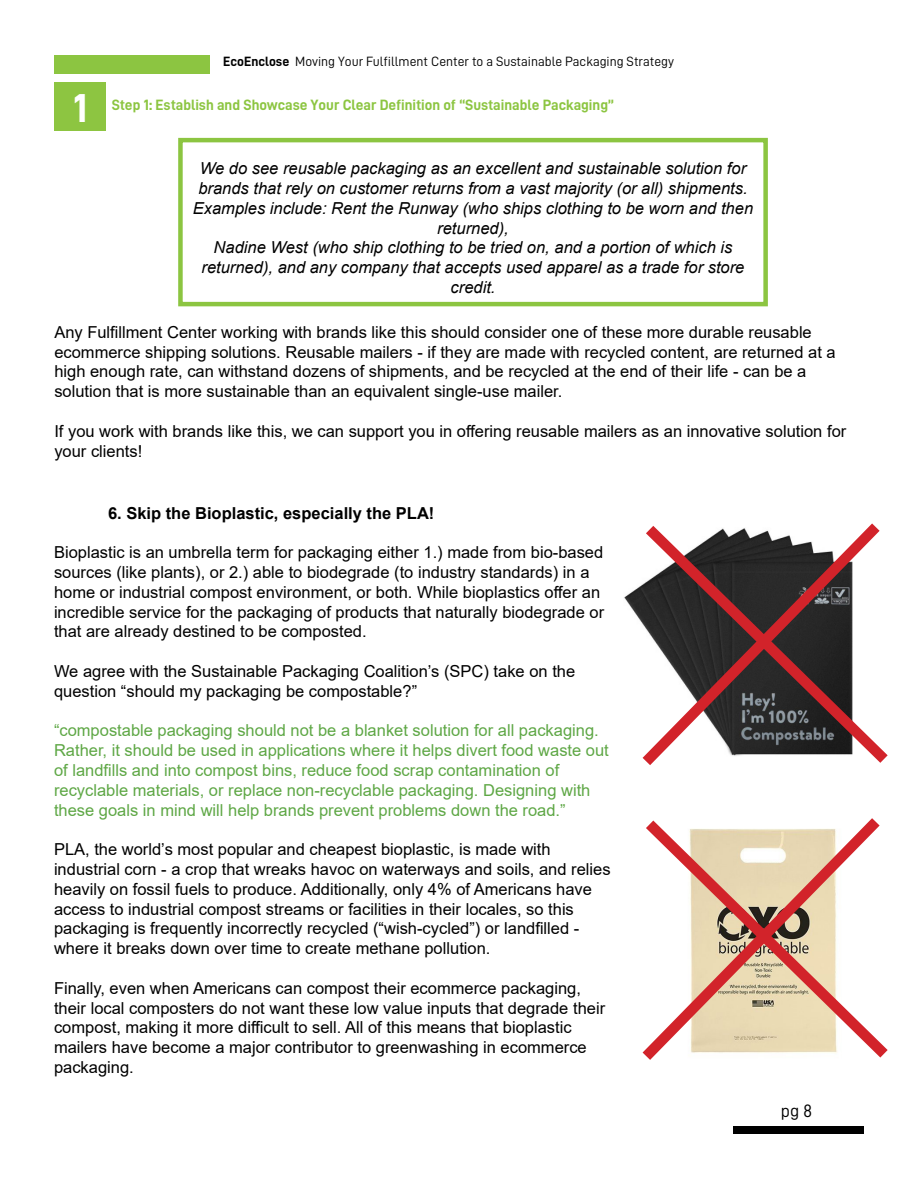
<style>
.page{position:relative;width:918px;height:1188px;background:#fff}
.page>*{position:absolute;margin:0;border:0;box-sizing:border-box;transform-origin:0 0}
.t1{font:40.5px "D DIN Bold";color:#fff}
.t2{font:18px "D DIN";color:#000}
.t3{font:16.5px/19.8px "Arial";color:#000}
.t4{font:italic 16.5px/19.8px "Arial";color:#000;text-align:center}
.t5{font:16.5px/19.8px "Arial";color:#5ea745}
.t6{font:700 16.5px "Arial";color:#000}
.t7{font:15px "D DIN Bold";color:#8cc541}
.t8{font:13.5px "D DIN";color:#000}
.s1{font-family:"D DIN Bold"}
</style>
<div class="page">
<div style="left:55px;top:55px;width:155px;height:19px;background:#8cc541"></div>
<div style="left:734px;top:1127px;width:130px;height:7px;background:#000"></div>
<div style="left:54px;top:83px;width:52px;height:48px;background:#8dc541"></div>
<div style="left:178px;top:138px;width:590px;height:168px;border:4px solid #8cc541"></div>
<svg style="left:632px;top:523px;width:256px;height:242px"></svg>
<svg style="left:642px;top:818px;width:246px;height:242px"></svg>
<h1 class="t1" style="left:74px;top:86px;width:16px">1</h1>
<p class="t8" style="left:223px;top:54px;width:452px"><span class="s1">EcoEnclose</span> Moving Your Fulfillment Center to a Sustainable Packaging Strategy</p>
<p class="t7" style="left:112px;top:96px;width:504px">Step 1: Establish and Showcase Your Clear Definition of “Sustainable Packaging”</p>
<p class="t4" style="left:193px;top:159px;width:562px">We do see reusable packaging as an excellent and sustainable solution for brands that rely on customer returns from a vast majority (or all) shipments.<br>Examples include: Rent the Runway (who ships clothing to be worn and then returned),<br>Nadine West (who ship clothing to be tried on, and a portion of which is returned), and any company that accepts used apparel as a trade for store credit.</p>
<p class="t3" style="left:54px;top:322px;width:783px">Any Fulfillment Center working with brands like this should consider one of these more durable reusable ecommerce shipping solutions. Reusable mailers - if they are made with recycled content, are returned at a high enough rate, can withstand dozens of shipments, and be recycled at the end of their life - can be a solution that is more sustainable than an equivalent single-use mailer.</p>
<p class="t3" style="left:54px;top:421px;width:793px">If you work with brands like this, we can support you in offering reusable mailers as an innovative solution for your clients!</p>
<p class="t6" style="left:108px;top:501px;width:328px">6. Skip the Bioplastic, especially the PLA!</p>
<p class="t3" style="left:54px;top:542px;width:552px">Bioplastic is an umbrella term for packaging either 1.) made from bio-based sources (like plants), or 2.) able to biodegrade (to industry standards) in a home or industrial compost environment, or both. While bioplastics offer an incredible service for the packaging of products that naturally biodegrade or that are already destined to be composted.</p>
<p class="t3" style="left:54px;top:661px;width:523px">We agree with the Sustainable Packaging Coalition’s (SPC) take on the question “should my packaging be compostable?”</p>
<p class="t5" style="left:54px;top:721px;width:556px">“compostable packaging should not be a blanket solution for all packaging.<br>Rather, it should be used in applications where it helps divert food waste out of landfills and into compost bins, reduce food scrap contamination of recyclable materials, or replace non-recyclable packaging. Designing with these goals in mind will help brands prevent problems down the road.”</p>
<p class="t3" style="left:54px;top:839px;width:558px">PLA, the world’s most popular and cheapest bioplastic, is made with industrial corn - a crop that wreaks havoc on waterways and soils, and relies heavily on fossil fuels to produce. Additionally, only 4% of Americans have access to industrial compost streams or facilities in their locales, so this packaging is frequently incorrectly recycled (“wish-cycled”) or landfilled - where it breaks down over time to create methane pollution.</p>
<p class="t3" style="left:54px;top:978px;width:553px">Finally, even when Americans can compost their ecommerce packaging, their local composters do not want these low value inputs that degrade their compost, making it more difficult to sell. All of this means that bioplastic mailers have become a major contributor to greenwashing in ecommerce packaging.</p>
<p class="t2" style="left:781px;top:1101px;width:33px">pg 8</p>
</div>
